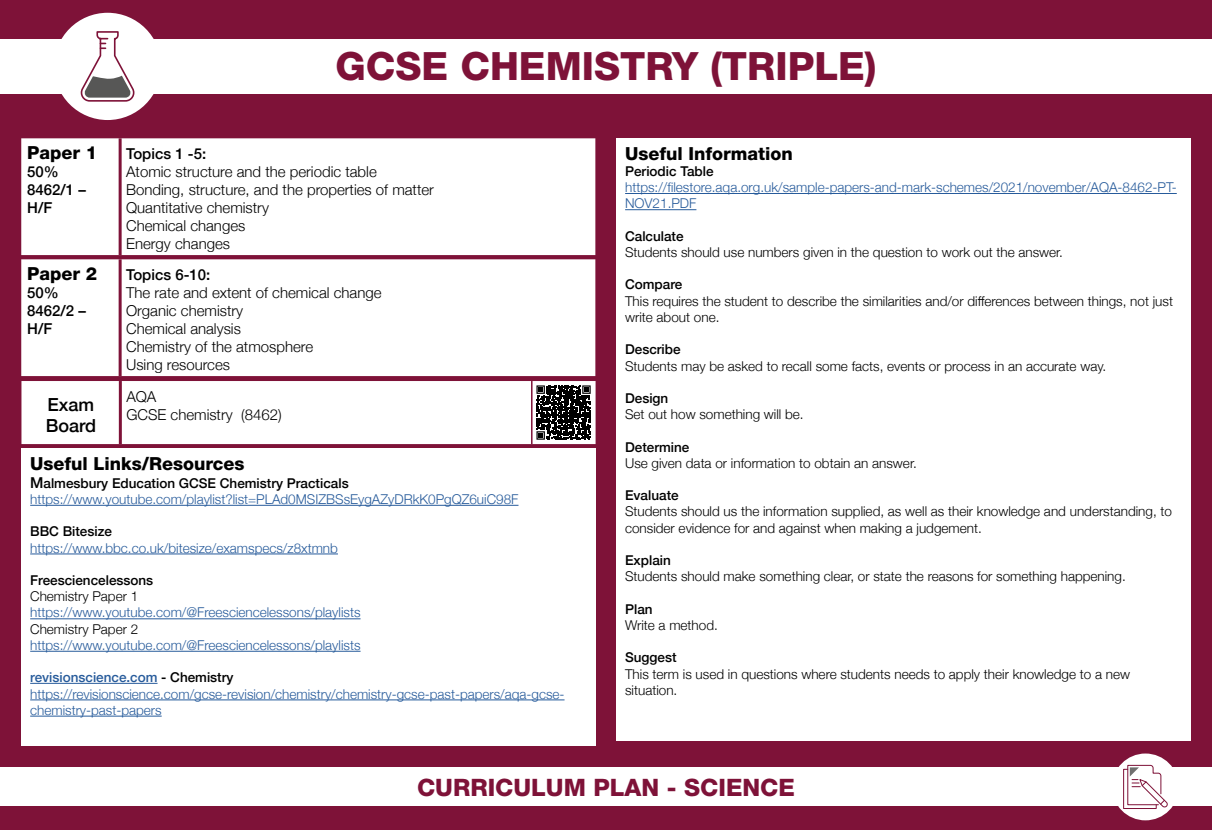
<style>
.page{position:relative;width:1212px;height:830px;background:#fff}
.page>*{position:absolute;margin:0;border:0;box-sizing:border-box;transform-origin:0 0}
.t1{font:800 39px "Helvetica Neue LT Std";color:#7e1238}
.t2{font:800 24px "Helvetica Neue LT Std";color:#7e1238}
.t3{font:800 18px "Helvetica Neue LT Std";color:#000}
.t4{font:500 18px/21.6px "Helvetica Neue";color:#000}
.t5{font:300 15px/18px "Helvetica Neue";color:#000}
.t6{font:500 15px/18px "Helvetica Neue";color:#000}
.t7{font:300 13.5px/16.2px "Helvetica Neue";color:#000}
.t8{font:300 13.5px/16.2px "Helvetica Neue";color:#275b9b}
.t9{font:500 13.5px "Helvetica Neue";color:#000}
.s1{font-weight:500;font-size:15px;color:#000}
.s2{font-weight:500;color:#000}
.s3{font-weight:500}
</style>
<div class="page">
<div style="left:0;top:0;width:1212px;height:829px;background:#7e1238"></div>
<div style="left:0;top:767px;width:1212px;height:38px;background:#fff"></div>
<div style="left:0;top:39px;width:1212px;height:54px;background:#fff"></div>
<div style="left:21px;top:138px;width:574px;height:117px;background:#fff"></div>
<hr style="left:119px;top:138px;width:3px;height:117px;background:#7e1238">
<div style="left:21px;top:259px;width:574px;height:117px;background:#fff"></div>
<hr style="left:119px;top:259px;width:3px;height:117px;background:#7e1238">
<div style="left:617px;top:138px;width:574px;height:603px;background:#fff"></div>
<hr style="left:625px;top:193px;width:552px;height:1px;background:#275b9b">
<hr style="left:625px;top:209px;width:71px;height:1px;background:#275b9b">
<div style="left:22px;top:448px;width:574px;height:297px;background:#fff"></div>
<hr style="left:30px;top:504px;width:488px;height:1px;background:#275b9b">
<hr style="left:30px;top:553px;width:308px;height:1px;background:#275b9b">
<hr style="left:30px;top:618px;width:331px;height:1px;background:#275b9b">
<hr style="left:30px;top:650px;width:331px;height:1px;background:#275b9b">
<hr style="left:30px;top:682px;width:128px;height:1px;background:#275b9b">
<hr style="left:30px;top:699px;width:534px;height:1px;background:#275b9b">
<hr style="left:30px;top:715px;width:132px;height:1px;background:#275b9b">
<div style="left:1112px;top:753px;width:67px;height:67px;background:#fff;border-radius:50%"></div>
<svg style="left:1123px;top:764px;width:45px;height:45px"></svg>
<div style="left:54px;top:13px;width:107px;height:107px;background:#fff;border-radius:50%"></div>
<svg style="left:80px;top:31px;width:55px;height:71px"></svg>
<svg style="left:21px;top:381px;width:574px;height:63px;background:#edecec"></svg>
<h1 class="t1" style="left:335px;top:43px;width:542px">GCSE CHEMISTRY (TRIPLE)</h1>
<h3 class="t3" style="left:27px;top:142px;width:72px">Paper 1</h3>
<p class="t6" style="left:27px;top:161px;width:60px">50%<br>8462/1 –<br>H/F</p>
<h3 class="t3" style="left:27px;top:263px;width:72px">Paper 2</h3>
<p class="t6" style="left:27px;top:282px;width:60px">50%<br>8462/2 –<br>H/F</p>
<p class="t6" style="left:126px;top:143px;width:82px">Topics 1 -5:</p>
<p class="t5" style="left:126px;top:161px;width:309px">Atomic structure and the periodic table<br>Bonding, structure, and the properties of matter<br>Quantitative chemistry<br>Chemical changes<br>Energy changes</p>
<p class="t6" style="left:126px;top:264px;width:86px">Topics 6-10:</p>
<p class="t5" style="left:126px;top:282px;width:257px">The rate and extent of chemical change<br>Organic chemistry<br>Chemical analysis<br>Chemistry of the atmosphere<br>Using resources</p>
<h3 class="t4" style="left:46px;top:391px;width:52px">Exam<br>Board</h3>
<p class="t5" style="left:126px;top:386px;width:157px">AQA<br>GCSE chemistry (8462)</p>
<h3 class="t3" style="left:30px;top:452px;width:216px">Useful Links/Resources</h3>
<p class="t8" style="left:30px;top:473px;width:490px"><span class="s1">M</span><span class="s2">almesbury Education GCSE Chemistry Practicals </span>https://www.youtube.com/playlist?list=PLAd0MSIZBSsEygAZyDRkK0PgQZ6uiC98F</p>
<p class="t9" style="left:30px;top:520px;width:83px">BBC Bitesize</p>
<p class="t8" style="left:30px;top:538px;width:309px">https://www.bbc.co.uk/bitesize/examspecs/z8xtmnb</p>
<p class="t9" style="left:30px;top:569px;width:125px">Freesciencelessons</p>
<p class="t7" style="left:30px;top:587px;width:110px">Chemistry Paper 1</p>
<p class="t8" style="left:30px;top:603px;width:332px">https://www.youtube.com/@Freesciencelessons/playlists</p>
<p class="t7" style="left:30px;top:619px;width:110px">Chemistry Paper 2</p>
<p class="t8" style="left:30px;top:635px;width:332px">https://www.youtube.com/@Freesciencelessons/playlists</p>
<p class="t8" style="left:30px;top:668px;width:536px"><span class="s3">revisionscience.com</span> <span class="s2">- Chemistry </span>https://revisionscience.com/gcse-revision/chemistry/chemistry-gcse-past-papers/aqa-gcse&shy;chemistry-past-papers</p>
<h3 class="t3" style="left:625px;top:142px;width:169px">Useful Information</h3>
<p class="t9" style="left:625px;top:160px;width:90px">Periodic Table</p>
<p class="t8" style="left:625px;top:178px;width:553px">https://filestore.aqa.org.uk/sample-papers-and-mark-schemes/2021/november/AQA-8462-PT-<br>NOV21.PDF</p>
<p class="t9" style="left:625px;top:225px;width:60px">Calculate</p>
<p class="t7" style="left:625px;top:243px;width:439px">Students should use numbers given in the question to work out the answer.</p>
<p class="t9" style="left:625px;top:273px;width:59px">Compare</p>
<p class="t7" style="left:625px;top:291px;width:549px">This requires the student to describe the similarities and/or differences between things, not just write about one.</p>
<p class="t9" style="left:625px;top:338px;width:57px">Describe</p>
<p class="t7" style="left:625px;top:356px;width:482px">Students may be asked to recall some facts, events or process in an accurate way.</p>
<p class="t9" style="left:625px;top:387px;width:45px">Design</p>
<p class="t7" style="left:625px;top:405px;width:180px">Set out how something will be.</p>
<p class="t9" style="left:625px;top:435px;width:66px">Determine</p>
<p class="t7" style="left:625px;top:453px;width:293px">Use given data or information to obtain an answer.</p>
<p class="t9" style="left:625px;top:484px;width:55px">Evaluate</p>
<p class="t7" style="left:625px;top:502px;width:548px">Students should us the information supplied, as well as their knowledge and understanding, to consider evidence for and against when making a judgement.</p>
<p class="t9" style="left:625px;top:549px;width:47px">Explain</p>
<p class="t7" style="left:625px;top:567px;width:502px">Students should make something clear, or state the reasons for something happening.</p>
<p class="t9" style="left:625px;top:597px;width:29px">Plan</p>
<p class="t7" style="left:625px;top:615px;width:94px">Write a method.</p>
<p class="t9" style="left:625px;top:646px;width:53px">Suggest</p>
<p class="t7" style="left:625px;top:664px;width:506px">This term is used in questions where students needs to apply their knowledge to a new situation.</p>
<h2 class="t2" style="left:417px;top:772px;width:379px">CURRICULUM PLAN - SCIENCE</h2>
</div>
